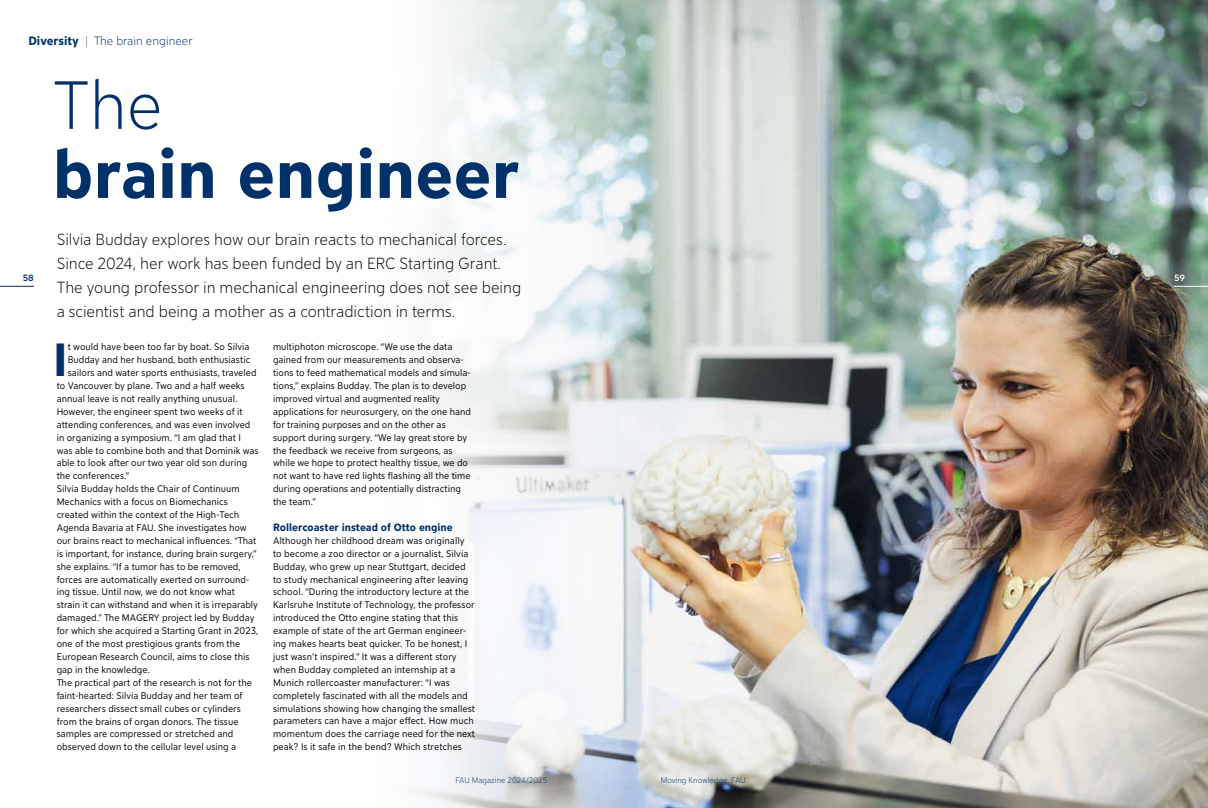
<style>
.page{position:relative;width:1208px;height:808px;background:#fff}
.page>*{position:absolute;margin:0;border:0;box-sizing:border-box;transform-origin:0 0}
.t1{font:700 67.5px "FAU Sans";color:#003169}
.t2{font:300 67.5px "FAU Sans";color:#003169}
.t3{font:700 46.1px "FAU Sans";color:#003169}
.t4{font:300 16px/24px "FAU Sans";letter-spacing:-.005em;color:#000}
.t5{font:300 12px "FAU Sans";color:#003169}
.t6{font:700 10.5px "FAU Sans";color:#003169}
.t7{font:9.5px/12.9px "FAU Sans";color:#000}
.t8{font:500 9px "FAU Sans";color:#003169}
.t9{font:500 9px "FAU Sans";color:#fff}
.t10{font:300 8px "FAU Sans";color:#003169}
.s1{font-weight:700}
</style>
<div class="page">
<img style="left:645px;top:0;width:563px;height:808px">
<svg style="left:415px;top:0;width:230px;height:808px;fill:#f5f7f8"></svg>
<hr style="left:0;top:286px;width:34px;height:1px;background:#003169">
<hr style="left:1174px;top:286px;width:34px;height:1px;background:#fff">
<p class="t5" style="left:28px;top:33px;width:166px"><span class="s1">Diversity</span> | The brain engineer</p>
<h1 class="t2" style="left:53px;top:57px;width:112px">The</h1>
<h1 class="t1" style="left:53px;top:125px;width:468px">brain engineer</h1>
<p class="t4" style="left:57px;top:227px;width:466px">Silvia Budday explores how our brain reacts to mechanical forces.<br>Since 2024, her work has been funded by an ERC Starting Grant.<br>The young professor in mechanical engineering does not see being a scientist and being a mother as a contradiction in terms.</p>
<h2 class="t3" style="left:53px;top:326px;width:16px">I</h2>
<p class="t7" style="left:68px;top:340px;width:183px">t would have been too far by boat. So Silvia</p>
<p class="t8" style="left:23px;top:272px;width:13px">58</p>
<p class="t9" style="left:1174px;top:272px;width:13px">59</p>
<p class="t7" style="left:273px;top:340px;width:199px">multiphoton microscope. “We use the data gained from our measurements and observa&shy;tions to feed mathematical models and simula&shy;tions,” explains Budday. The plan is to develop improved virtual and augmented reality applications for neurosurgery, on the one hand for training purposes and on the other as support during surgery. “We lay great store by the feedback we receive from surgeons, as while we hope to protect healthy tissue, we do not want to have red lights flashing all the time during operations and potentially distracting the team.”</p>
<p class="t6" style="left:273px;top:520px;width:181px">Rollercoaster instead of Otto engine</p>
<p class="t7" style="left:273px;top:533px;width:204px">Although her childhood dream was originally to become a zoo director or a journalist, Silvia Budday, who grew up near Stuttgart, decided to study mechanical engineering after leaving school. “During the introductory lecture at the Karlsruhe Institute of Technology, the professor introduced the Otto engine stating that this example of state of the art German engineer&shy;ing makes hearts beat quicker. To be honest, I just wasn’t inspired.” It was a different story when Budday completed an internship at a Munich rollercoaster manufacturer: “I was completely fascinated with all the models and simulations showing how changing the smallest parameters can have a major effect. How much momentum does the carriage need for the next peak? Is it safe in the bend? Which stretches</p>
<p class="t7" style="left:68px;top:353px;width:184px">Budday and her husband, both enthusiastic</p>
<p class="t7" style="left:68px;top:366px;width:190px">sailors and water sports enthusiasts, traveled</p>
<p class="t7" style="left:57px;top:379px;width:189px">to Vancouver by plane. Two and a half weeks</p>
<p class="t7" style="left:57px;top:392px;width:182px">annual leave is not really anything unusual.</p>
<p class="t7" style="left:57px;top:404px;width:187px">However, the engineer spent two weeks of it</p>
<p class="t7" style="left:57px;top:417px;width:195px">attending conferences, and was even involved</p>
<p class="t7" style="left:57px;top:430px;width:186px">in organizing a symposium. “I am glad that I</p>
<p class="t7" style="left:57px;top:443px;width:203px">was able to combine both and that Dominik was</p>
<p class="t7" style="left:57px;top:456px;width:192px">able to look after our two year old son during</p>
<p class="t7" style="left:57px;top:469px;width:74px">the conferences.”</p>
<p class="t7" style="left:57px;top:482px;width:184px">Silvia Budday holds the Chair of Continuum</p>
<p class="t7" style="left:57px;top:495px;width:173px">Mechanics with a focus on Biomechanics</p>
<p class="t7" style="left:57px;top:508px;width:184px">created within the context of the High-Tech</p>
<p class="t7" style="left:57px;top:521px;width:192px">Agenda Bavaria at FAU. She investigates how</p>
<p class="t7" style="left:57px;top:533px;width:201px">our brains react to mechanical influences. “That</p>
<p class="t7" style="left:57px;top:546px;width:202px">is important, for instance, during brain surgery,”</p>
<p class="t7" style="left:57px;top:559px;width:185px">she explains. “If a tumor has to be removed,</p>
<p class="t7" style="left:57px;top:572px;width:194px">forces are automatically exerted on surround-</p>
<p class="t7" style="left:57px;top:585px;width:180px">ing tissue. Until now, we do not know what</p>
<p class="t7" style="left:57px;top:598px;width:203px">strain it can withstand and when it is irreparably</p>
<p class="t7" style="left:57px;top:611px;width:199px">damaged.” The MAGERY project led by Budday</p>
<p class="t7" style="left:57px;top:624px;width:203px">for which she acquired a Starting Grant in 2023,</p>
<p class="t7" style="left:57px;top:637px;width:185px">one of the most prestigious grants from the</p>
<p class="t7" style="left:57px;top:650px;width:194px">European Research Council, aims to close this</p>
<p class="t7" style="left:57px;top:662px;width:95px">gap in the knowledge.</p>
<p class="t7" style="left:57px;top:675px;width:197px">The practical part of the research is not for the</p>
<p class="t7" style="left:57px;top:688px;width:187px">faint-hearted: Silvia Budday and her team of</p>
<p class="t7" style="left:57px;top:701px;width:186px">researchers dissect small cubes or cylinders</p>
<p class="t7" style="left:57px;top:714px;width:183px">from the brains of organ donors. The tissue</p>
<p class="t7" style="left:57px;top:727px;width:178px">samples are compressed or stretched and</p>
<p class="t7" style="left:57px;top:740px;width:181px">observed down to the cellular level using a</p>
<p class="t10" style="left:455px;top:775px;width:93px">FAU Magazine 2024/2025</p>
<p class="t10" style="left:660px;top:775px;width:88px">Moving Knowledge. FAU.</p>
</div>
